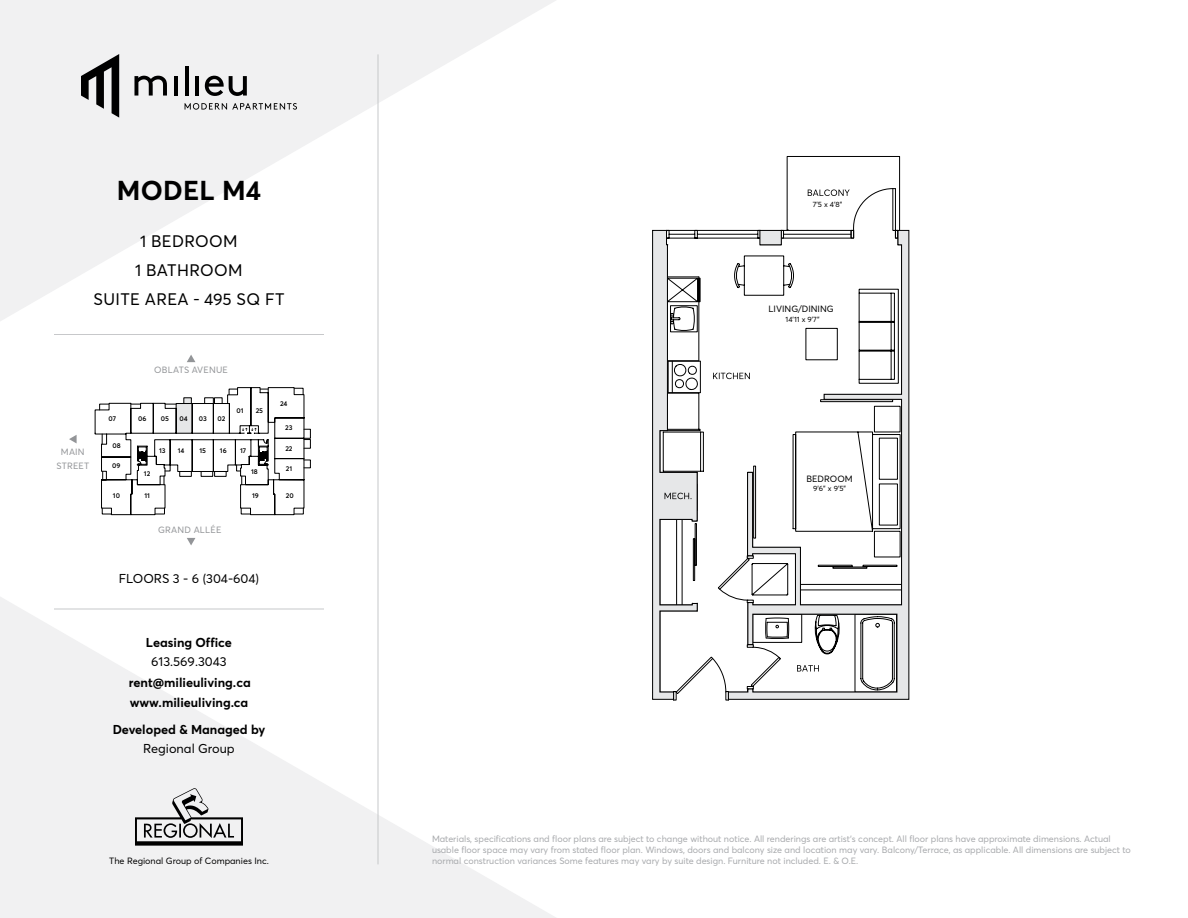
<style>
.page{position:relative;width:1188px;height:918px;background:#fff}
.page>*{position:absolute;margin:0;border:0;box-sizing:border-box;transform-origin:0 0}
.t1{font:700 27px "Averta Std";letter-spacing:.01em;color:#000}
.t2{font:16.5px/28.8px "Averta Std";letter-spacing:.025em;color:#000;text-align:center}
.t3{font:700 12.75px/20.2px "Averta Std";color:#000}
.t4{font:12.75px "Averta Std";color:#000}
.t5{font:9px/10.8px "Averta Std";color:#a7a9ac}
.t6{font:9px "Averta Std";color:#000}
.t7{font:9px/13.5px "Averta Std";letter-spacing:.025em;color:#939598;text-align:center}
.t8{font:7.5px "Averta Std";color:#000}
.t9{font:600 6.9px "Averta Std";color:#000}
</style>
<div class="page">
<svg style="left:0;top:589px;width:556px;height:329px"></svg>
<svg style="left:0;top:0;width:556px;height:329px"></svg>
<svg style="left:81px;top:54px;width:38px;height:64px"></svg>
<svg style="left:185px;top:103px;width:112px;height:7px"></svg>
<svg style="left:134px;top:76px;width:33px;height:20px"></svg>
<hr style="left:174px;top:76px;width:4px;height:20px;background:#000">
<hr style="left:185px;top:66px;width:3px;height:30px;background:#000">
<hr style="left:196px;top:76px;width:3px;height:20px;background:#000">
<svg style="left:205px;top:76px;width:42px;height:20px"></svg>
<hr style="left:378px;top:54px;width:1px;height:810px;background:#c7c8ca">
<svg style="left:135px;top:788px;width:108px;height:58px"></svg>
<hr style="left:54px;top:609px;width:270px;height:1px;background:#c7c8ca">
<hr style="left:54px;top:334px;width:270px;height:1px;background:#c7c8ca">
<svg style="left:187px;top:538px;width:8px;height:7px"></svg>
<svg style="left:187px;top:355px;width:8px;height:7px"></svg>
<svg style="left:69px;top:435px;width:8px;height:8px"></svg>
<svg style="left:758px;top:156px;width:144px;height:74px"></svg>
<svg style="left:652px;top:230px;width:258px;height:470px"></svg>
<svg style="left:659px;top:276px;width:45px;height:246px"></svg>
<svg style="left:95px;top:387px;width:216px;height:128px"></svg>
<h1 class="t1" style="left:117px;top:172px;width:146px">MODEL M4</h1>
<h2 class="t2" style="left:93px;top:226px;width:193px">1 BEDROOM<br>1 BATHROOM<br>SUITE AREA - 495 SQ FT</h2>
<p class="t7" style="left:56px;top:445px;width:34px">MAIN<br>STREET</p>
<p class="t7" style="left:154px;top:363px;width:75px">OBLATS AVENUE</p>
<p class="t9" style="left:280px;top:399px;width:9px">24</p>
<p class="t9" style="left:285px;top:423px;width:9px">23</p>
<p class="t9" style="left:285px;top:444px;width:9px">22</p>
<p class="t9" style="left:286px;top:463px;width:8px">21</p>
<p class="t9" style="left:236px;top:405px;width:8px">01</p>
<p class="t9" style="left:256px;top:405px;width:9px">25</p>
<p class="t9" style="left:138px;top:414px;width:10px">06</p>
<p class="t9" style="left:161px;top:414px;width:10px">05</p>
<p class="t9" style="left:180px;top:414px;width:10px">04</p>
<p class="t9" style="left:199px;top:414px;width:10px">03</p>
<p class="t9" style="left:217px;top:414px;width:9px">02</p>
<p class="t9" style="left:109px;top:414px;width:9px">07</p>
<p class="t9" style="left:112px;top:441px;width:10px">08</p>
<p class="t9" style="left:112px;top:461px;width:10px">09</p>
<p class="t9" style="left:113px;top:491px;width:9px">10</p>
<p class="t9" style="left:144px;top:491px;width:7px">11</p>
<p class="t9" style="left:159px;top:446px;width:8px">13</p>
<p class="t9" style="left:178px;top:446px;width:8px">14</p>
<p class="t9" style="left:199px;top:446px;width:8px">15</p>
<p class="t9" style="left:220px;top:446px;width:8px">16</p>
<p class="t9" style="left:240px;top:446px;width:8px">17</p>
<p class="t9" style="left:251px;top:467px;width:8px">18</p>
<p class="t9" style="left:252px;top:491px;width:8px">19</p>
<p class="t9" style="left:286px;top:491px;width:9px">20</p>
<p class="t9" style="left:144px;top:469px;width:8px">12</p>
<p class="t7" style="left:158px;top:523px;width:65px">GRAND ALLÉE</p>
<h3 class="t4" style="left:119px;top:570px;width:142px">FLOORS 3 - 6 (304-604)</h3>
<h3 class="t3" style="left:146px;top:632px;width:88px">Leasing Office</h3>
<h3 class="t4" style="left:151px;top:653px;width:77px">613.569.3043</h3>
<h3 class="t3" style="left:129px;top:671px;width:124px">rent@milieuliving.ca www.milieuliving.ca</h3>
<h3 class="t3" style="left:113px;top:719px;width:154px">Developed &amp; Managed by</h3>
<h3 class="t4" style="left:143px;top:740px;width:93px">Regional Group</h3>
<p class="t8" style="left:813px;top:200px;width:31px">7'5 x 4'8"</p>
<p class="t6" style="left:769px;top:302px;width:67px">LIVING/DINING</p>
<p class="t8" style="left:786px;top:315px;width:35px">14'11 x 9'7"</p>
<p class="t6" style="left:807px;top:473px;width:48px">BEDROOM</p>
<p class="t8" style="left:813px;top:483px;width:35px">9'6" x 9'5"</p>
<p class="t5" style="left:432px;top:833px;width:700px">Materials, specifications and floor plans are subject to change without notice. All renderings are artist’s concept. All floor plans have approximate dimensions. Actual usable floor space may vary from stated floor plan. Windows, doors and balcony size and location may vary. Balcony/Terrace, as applicable. All dimensions are subject to</p>
<p class="t6" style="left:109px;top:855px;width:161px">The Regional Group of Companies Inc.</p>
<p class="t5" style="left:432px;top:855px;width:428px">normal construction variances Some features may vary by suite design. Furniture not included. E. &amp; O.E.</p>
</div>
